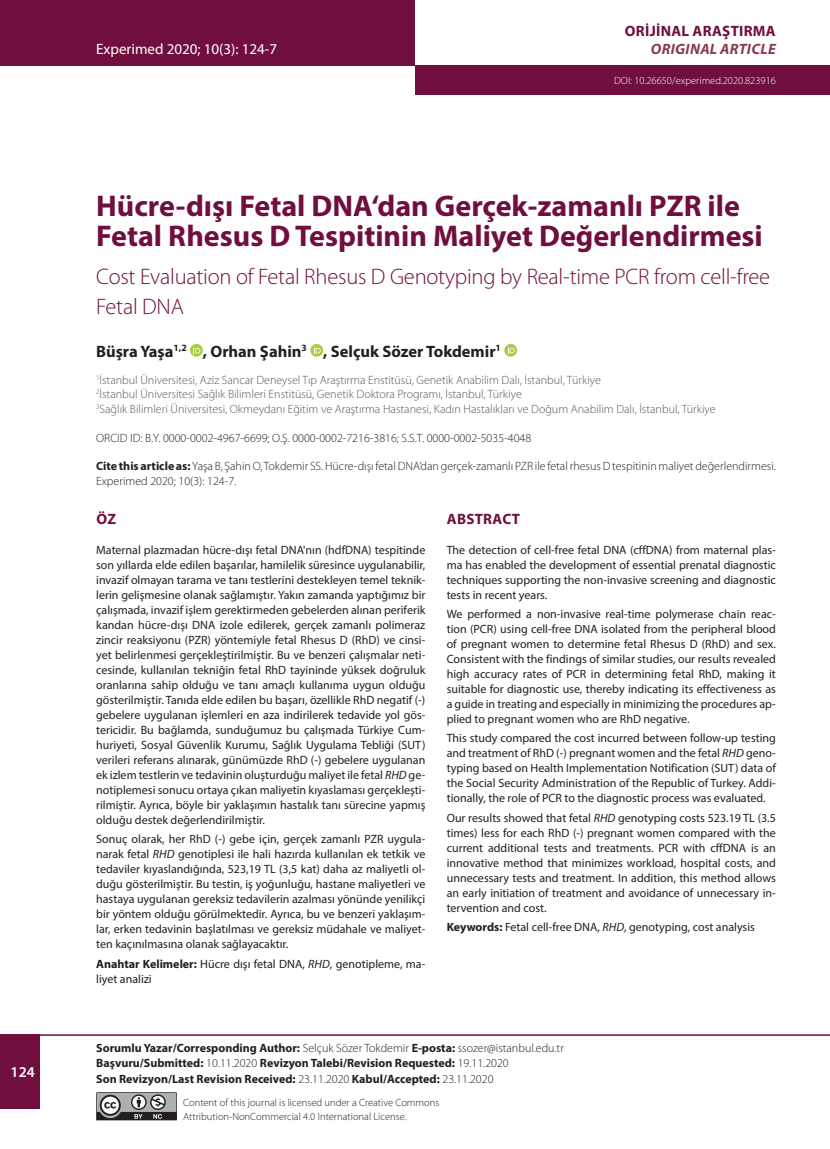
<style>
.page{position:relative;width:830px;height:1149px;background:#fff}
.page>*{position:absolute;margin:0;border:0;box-sizing:border-box;transform-origin:0 0}
.t1{font:700 30px/30px "Myriad Pro";color:#700f3d}
.t2{font:300 22.5px/30px "Myriad Pro";letter-spacing:-.01em;color:#700f3d}
.t3{font:700 16.5px "Myriad Pro";color:#231f20}
.t4{font:700 15px "Myriad Pro";letter-spacing:.02em;color:#700f3d}
.t5{font:15px "Myriad Pro";color:#fff}
.t6{font:italic 700 15px "Myriad Pro";letter-spacing:.02em;color:#873c54}
.t7{font:600 15px "Myriad Pro";color:#fff}
.t8{font:12px/15px "Myriad Pro";color:#231f20;text-align:justify}
.t9{font:300 12px/14.4px "Myriad Pro";color:#57585a}
.t10{font:300 12px/14.4px "Myriad Pro";color:#231f20}
.t11{font:700 12px/15.6px "Myriad Pro";color:#231f20}
.t12{font:300 10.5px/14.7px "Myriad Pro";color:#231f20}
.t13{font:300 10.5px "Myriad Pro";color:#fff}
.s1{font-weight:700}
.s2{font-style:italic}
.s3{font-weight:300}
</style>
<div class="page">
<div style="left:0;top:0;width:415px;height:66px;background:#700f3d"></div>
<div style="left:415px;top:66px;width:414px;height:29px;background:#700f3d"></div>
<svg style="left:190px;top:344px;width:13px;height:12px"></svg>
<svg style="left:193px;top:346px;width:7px;height:7px"></svg>
<svg style="left:310px;top:344px;width:13px;height:12px"></svg>
<svg style="left:313px;top:346px;width:7px;height:7px"></svg>
<svg style="left:504px;top:344px;width:13px;height:12px"></svg>
<svg style="left:507px;top:346px;width:7px;height:7px"></svg>
<hr style="left:0;top:1033px;width:829px;height:2px;background:#700f3d">
<div style="left:0;top:1034px;width:39px;height:74px;background:#700f3d"></div>
<svg style="left:96px;top:1092px;width:81px;height:27px;background:#858784"></svg>
<p class="t7" style="left:11px;top:1062px;width:26px">124</p>
<p class="t5" style="left:96px;top:39px;width:182px">Experimed 2020; 10(3): 124-7</p>
<p class="t4" style="left:624px;top:21px;width:152px">ORİJİNAL ARAŞTIRMA</p>
<p class="t6" style="left:650px;top:39px;width:126px">ORIGINAL ARTICLE</p>
<p class="t13" style="left:614px;top:75px;width:163px">DOI: 10.26650/experimed.2020.823916</p>
<h1 class="t1" style="left:96px;top:190px;width:667px">Hücre-dışı Fetal DNA‘dan Gerçek-zamanlı PZR ile<br>Fetal Rhesus D Tespitinin Maliyet Değerlendirmesi</h1>
<h2 class="t2" style="left:96px;top:261px;width:675px">Cost Evaluation of Fetal Rhesus D Genotyping by Real-time PCR from cell-free<br>Fetal DNA</h2>
<h3 class="t3" style="left:96px;top:340px;width:406px">Büşra Yaşa<sup>1,2</sup> , Orhan Şahin<sup>3</sup> , Selçuk Sözer Tokdemir<sup>1</sup></h3>
<p class="t9" style="left:96px;top:372px;width:620px"><sup>1</sup>İstanbul Üniversitesi, Aziz Sancar Deneysel Tıp Araştırma Enstitüsü, Genetik Anabilim Dalı, İstanbul, Türkiye<br><sup>2</sup>İstanbul Üniversitesi Sağlık Bilimleri Enstitüsü, Genetik Doktora Programı, İstanbul, Türkiye<br><sup>3</sup>Sağlık Bilimleri Üniversitesi, Okmeydanı Eğitim ve Araştırma Hastanesi, Kadın Hastalıkları ve Doğum Anabilim Dalı, İstanbul, Türkiye</p>
<p class="t10" style="left:96px;top:430px;width:436px">ORCID ID: B.Y. 0000-0002-4967-6699; O.Ş. 0000-0002-7216-3816; S.S.T. 0000-0002-5035-4048</p>
<p class="t10" style="left:96px;top:459px;width:681px"><span class="s1">Cite this article as:</span> Yaşa B, Şahin O, Tokdemir SS. Hücre-dışı fetal DNA‘dan gerçek-zamanlı PZR ile fetal rhesus D tespitinin maliyet değerlendirmesi.<br>Experimed 2020; 10(3): 124-7.</p>
<p class="t4" style="left:446px;top:508px;width:75px">ABSTRACT</p>
<p class="t8" style="left:446px;top:542px;width:330px">The detection of cell-free fetal DNA (cffDNA) from maternal plas&shy;ma has enabled the development of essential prenatal diagnostic techniques supporting the non-invasive screening and diagnostic tests in recent years.</p>
<p class="t8" style="left:446px;top:606px;width:330px">We performed a non-invasive real-time polymerase chain reac&shy;tion (PCR) using cell-free DNA isolated from the peripheral blood of pregnant women to determine fetal Rhesus D (RhD) and sex.<br>Consistent with the findings of similar studies, our results revealed high accuracy rates of PCR in determining fetal RhD, making it suitable for diagnostic use, thereby indicating its effectiveness as a guide in treating and especially in minimizing the procedures ap&shy;plied to pregnant women who are RhD negative.</p>
<p class="t8" style="left:446px;top:730px;width:330px">This study compared the cost incurred between follow-up testing and treatment of RhD (-) pregnant women and the fetal <span class="s2">RHD</span> geno&shy;typing based on Health Implementation Notification (SUT) data of the Social Security Administration of the Republic of Turkey. Addi&shy;tionally, the role of PCR to the diagnostic process was evaluated.</p>
<p class="t8" style="left:446px;top:809px;width:330px">Our results showed that fetal <span class="s2">RHD</span> genotyping costs 523.19 TL (3.5 times) less for each RhD (-) pregnant women compared with the current additional tests and treatments. PCR with cffDNA is an innovative method that minimizes workload, hospital costs, and unnecessary tests and treatment. In addition, this method allows an early initiation of treatment and avoidance of unnecessary in&shy;tervention and cost.</p>
<p class="t8" style="left:446px;top:919px;width:309px"><span class="s1">Keywords:</span> Fetal cell-free DNA, <span class="s2">RHD</span>, genotyping, cost analysis</p>
<p class="t4" style="left:96px;top:508px;width:21px">ÖZ</p>
<p class="t8" style="left:96px;top:542px;width:330px">Maternal plazmadan hücre-dışı fetal DNA'nın (hdfDNA) tespitinde son yıllarda elde edilen başarılar, hamilelik süresince uygulanabilir, invazif olmayan tarama ve tanı testlerini destekleyen temel teknik&shy;lerin gelişmesine olanak sağlamıştır. Yakın zamanda yaptığımız bir çalışmada, invazif işlem gerektirmeden gebelerden alınan periferik kandan hücre-dışı DNA izole edilerek, gerçek zamanlı polimeraz zincir reaksiyonu (PZR) yöntemiyle fetal Rhesus D (RhD) ve cinsi&shy;yet belirlenmesi gerçekleştirilmiştir. Bu ve benzeri çalışmalar neti&shy;cesinde, kullanılan tekniğin fetal RhD tayininde yüksek doğruluk oranlarına sahip olduğu ve tanı amaçlı kullanıma uygun olduğu gösterilmiştir. Tanıda elde edilen bu başarı, özellikle RhD negatif (-) gebelere uygulanan işlemleri en aza indirilerek tedavide yol gös&shy;tericidir. Bu bağlamda, sunduğumuz bu çalışmada Türkiye Cum&shy;huriyeti, Sosyal Güvenlik Kurumu, Sağlık Uygulama Tebliği (SUT) verileri referans alınarak, günümüzde RhD (-) gebelere uygulanan ek izlem testlerin ve tedavinin oluşturduğu maliyet ile fetal <span class="s2">RHD</span> ge&shy;notiplemesi sonucu ortaya çıkan maliyetin kıyaslaması gerçekleşti&shy;rilmiştir. Ayrıca, böyle bir yaklaşımın hastalık tanı sürecine yapmış olduğu destek değerlendirilmiştir.</p>
<p class="t8" style="left:96px;top:831px;width:330px">Sonuç olarak, her RhD (-) gebe için, gerçek zamanlı PZR uygula&shy;narak fetal <span class="s2">RHD</span> genotiplesi ile hali hazırda kullanılan ek tetkik ve tedaviler kıyaslandığında, 523,19 TL (3,5 kat) daha az maliyetli ol&shy;duğu gösterilmiştir. Bu testin, iş yoğunluğu, hastane maliyetleri ve hastaya uygulanan gereksiz tedavilerin azalması yönünde yenilikçi bir yöntem olduğu görülmektedir. Ayrıca, bu ve benzeri yaklaşım&shy;lar, erken tedavinin başlatılması ve gereksiz müdahale ve maliyet&shy;ten kaçınılmasına olanak sağlayacaktır.</p>
<p class="t8" style="left:96px;top:955px;width:330px"><span class="s1">Anahtar Kelimeler:</span> Hücre dışı fetal DNA, <span class="s2">RHD</span>, genotipleme, ma&shy;liyet analizi</p>
<p class="t11" style="left:96px;top:1038px;width:469px">Sorumlu Yazar/Corresponding Author: <span class="s3">Selçuk Sözer Tokdemir</span> E-posta: <span class="s3">ssozer@istanbul.edu.tr<br></span>Başvuru/Submitted: <span class="s3">10.11.2020</span> Revizyon Talebi/Revision Requested: <span class="s3">19.11.2020<br></span>Son Revizyon/Last Revision Received: <span class="s3">23.11.2020</span> Kabul/Accepted: <span class="s3">23.11.2020</span></p>
<p class="t12" style="left:183px;top:1094px;width:257px">Content of this journal is licensed under a Creative Commons<br>Attribution-NonCommercial 4.0 International License.</p>
</div>
